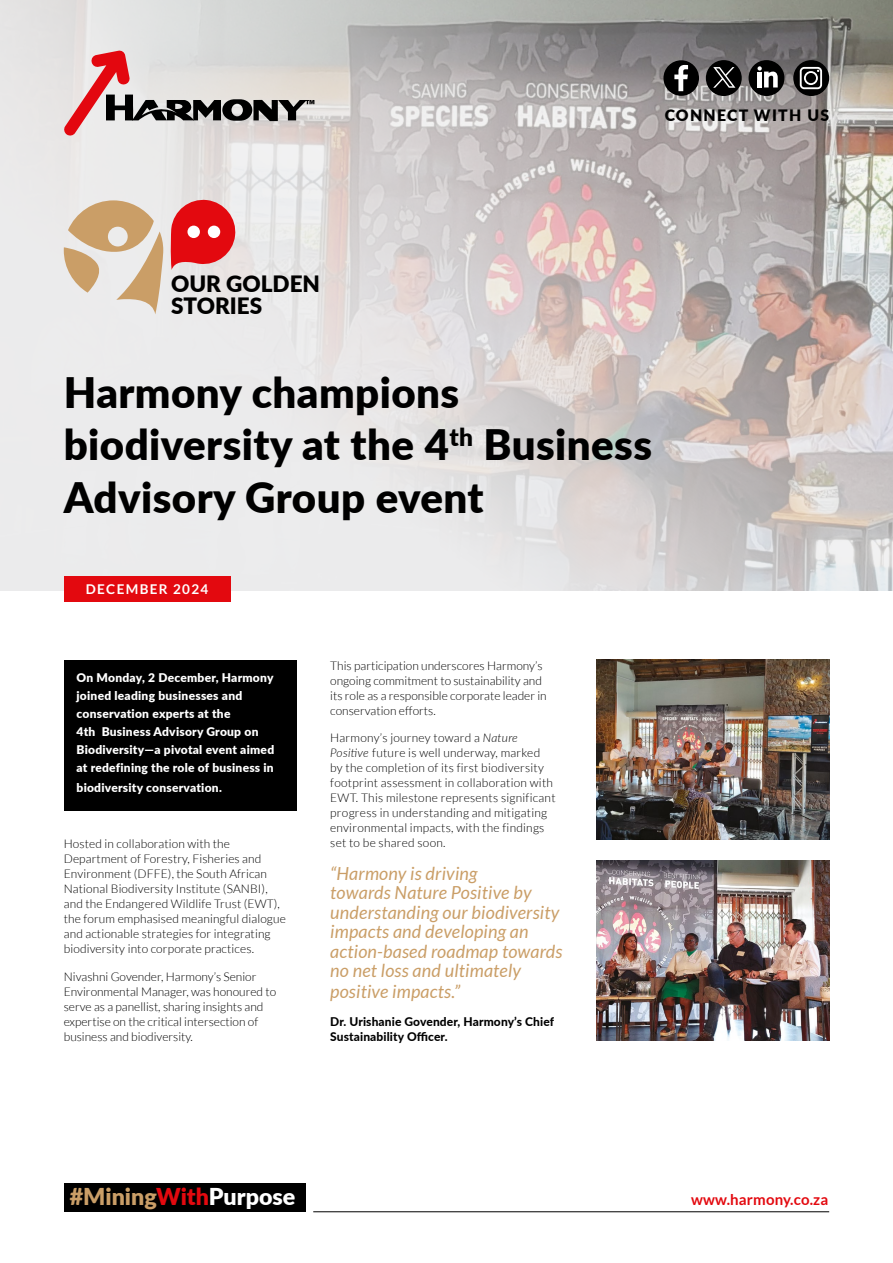
<style>
.page{position:relative;width:893px;height:1263px;background:#fff}
.page>*{position:absolute;margin:0;border:0;box-sizing:border-box;transform-origin:0 0}
.t1{font:900 42px/52.5px "Lato";letter-spacing:.01em;color:#000}
.t2{font:900 23.25px "Lato";color:#ca9e67}
.t3{font:900 22.5px/22.5px "Lato";color:#000}
.t4{font:italic 18px/19.8px "Lato";letter-spacing:.01em;color:#ca9e67}
.t5{font:900 15.75px "Lato";letter-spacing:.08em;color:#000}
.t6{font:700 15px "Lato";letter-spacing:.01em;color:#e3090f}
.t7{font:700 13.5px "Lato";letter-spacing:.1em;color:#fff}
.t8{font:300 12px/15px "Lato";letter-spacing:.01em;color:#000}
.t9{font:900 12px/18px "Lato";letter-spacing:.02em;color:#fff}
.t10{font:800 12px/15px "Lato";letter-spacing:.01em;color:#000}
.s1{font-style:italic}
.s2{color:#e3090f}
.s3{color:#fff}
</style>
<div class="page">
<img style="left:0;top:0;width:893px;height:590px">
<svg style="left:170px;top:198px;width:67px;height:72px;background:#e44c50"></svg>
<svg style="left:64px;top:200px;width:99px;height:114px;background:#dbc7ad"></svg>
<div style="left:187px;top:226px;width:13px;height:12px;background:#fff;border-radius:50%"></div>
<div style="left:208px;top:226px;width:12px;height:12px;background:#fff;border-radius:50%"></div>
<div style="left:64px;top:576px;width:166px;height:26px;background:#e3090f"></div>
<hr style="left:313px;top:1211px;width:516px;height:1px;background:#000">
<svg style="left:63px;top:50px;width:251px;height:86px;background:#c5b3b2"></svg>
<div style="left:64px;top:1183px;width:242px;height:29px;background:#000"></div>
<div style="left:663px;top:60px;width:36px;height:36px;background:#000;border-radius:50%"></div>
<svg style="left:674px;top:65px;width:14px;height:26px"></svg>
<div style="left:749px;top:60px;width:35px;height:36px;background:#000;border-radius:18px"></div>
<svg style="left:757px;top:66px;width:21px;height:21px"></svg>
<svg style="left:793px;top:60px;width:36px;height:36px"></svg>
<svg style="left:800px;top:67px;width:22px;height:22px"></svg>
<div style="left:706px;top:60px;width:36px;height:36px;background:#000;border-radius:18px"></div>
<svg style="left:713px;top:67px;width:22px;height:21px"></svg>
<div style="left:64px;top:660px;width:232px;height:150px;background:#000"></div>
<img style="left:597px;top:660px;width:232px;height:180px">
<img style="left:597px;top:861px;width:232px;height:180px">
<h3 class="t5" style="left:665px;top:103px;width:166px">CONNECT WITH US</h3>
<h3 class="t3" style="left:171px;top:271px;width:151px">OUR GOLDEN<br>STORIES</h3>
<h1 class="t1" style="left:64px;top:364px;width:590px">Harmony champions biodiversity at the 4<sup>th</sup> Business<br>Advisory Group event</h1>
<p class="t7" style="left:86px;top:582px;width:124px">DECEMBER 2024</p>
<p class="t9" style="left:77px;top:668px;width:199px">On Monday, 2 December, Harmony joined leading businesses and conservation experts at the<br>4th Business Advisory Group on<br>Biodiversity—a pivotal event aimed at redefining the role of business in</p>
<p class="t9" style="left:77px;top:778px;width:147px">biodiversity conservation.</p>
<p class="t8" style="left:64px;top:836px;width:224px">Hosted in collaboration with the Department of Forestry, Fisheries and Environment (DFFE), the South African National Biodiversity Institute (SANBI), and the Endangered Wildlife Trust (EWT), the forum emphasised meaningful dialogue and actionable strategies for integrating biodiversity into corporate practices.</p>
<p class="t8" style="left:64px;top:969px;width:214px">Nivashni Govender, Harmony’s Senior Environmental Manager, was honoured to serve as a panellist, sharing insights and expertise on the critical intersection of business and biodiversity.</p>
<p class="t8" style="left:330px;top:658px;width:218px">This participation underscores Harmony’s ongoing commitment to sustainability and its role as a responsible corporate leader in conservation efforts.</p>
<p class="t8" style="left:330px;top:731px;width:227px">Harmony’s journey toward a <span class="s1">Nature Positive</span> future is well underway, marked by the completion of its first biodiversity footprint assessment in collaboration with EWT. This milestone represents significant progress in understanding and mitigating environmental impacts, with the findings set to be shared soon.</p>
<h3 class="t4" style="left:330px;top:864px;width:234px">“Harmony is driving<br>towards Nature Positive by understanding our biodiversity impacts and developing an action-based roadmap towards no net loss and ultimately positive impacts.”</h3>
<p class="t10" style="left:330px;top:1013px;width:225px">Dr. Urishanie Govender, Harmony’s Chief<br>Sustainability Officer.</p>
<h2 class="t2" style="left:70px;top:1179px;width:227px">#Mining<span class="s2">With</span><span class="s3">Purpose</span></h2>
<p class="t6" style="left:691px;top:1190px;width:139px">www.harmony.co.za</p>
</div>
